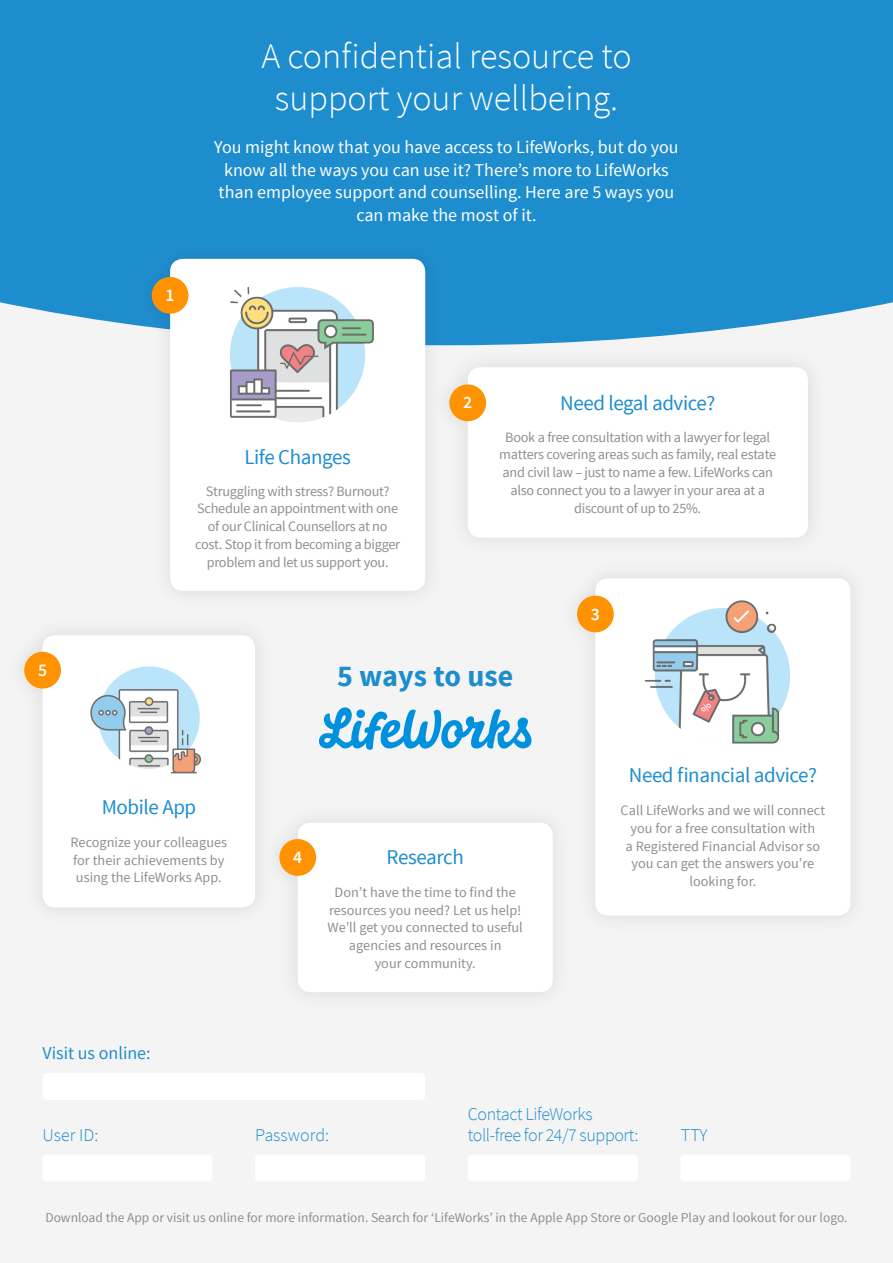
<style>
.page{position:relative;width:893px;height:1263px;background:#f5f4f4}
.page>*{position:absolute;margin:0;border:0;box-sizing:border-box;transform-origin:0 0}
.t1{font:300 36px/42px "Source Sans Pro";color:#fff;text-align:center}
.t2{font:700 30px "Source Sans Pro";color:#1e8dce}
.t3{font:21px "Source Sans Pro";letter-spacing:-.02em;color:#1e8dce}
.t4{font:18px/22.5px "Source Sans Pro";color:#fff;text-align:center}
.t5{font:300 18px/21px "Source Sans Pro";letter-spacing:-.02em;color:#1e8dce}
.t6{font:18px "Source Sans Pro";color:#1e8dce}
.t7{font:300 18px "Source Sans Pro";color:#1e8dce}
.t8{font:600 17.7px "Source Sans Pro";color:#fff}
.t9{font:14.25px/17.7px "Source Sans Pro";letter-spacing:-.02em;color:#908f8f;text-align:center}
.t10{font:14.25px/17.7px "Source Sans Pro";color:#908f8f;text-align:center}
.t11{font:13.5px "Source Sans Pro";color:#908f8f}
</style>
<div class="page">
<div style="left:0;top:0;width:893px;height:345px;background:#1e8dce"></div>
<div style="left:431px;top:348px;width:396px;height:208px;background:#f1f0f0"></div>
<div style="left:468px;top:367px;width:340px;height:171px;background:#fff;border-radius:13px"></div>
<div style="left:449px;top:384px;width:37px;height:37px;background:#ff9200;border-radius:50%"></div>
<div style="left:298px;top:823px;width:255px;height:169px;background:#fff;border-radius:13px"></div>
<div style="left:279px;top:839px;width:37px;height:37px;background:#ff9200;border-radius:50%"></div>
<div style="left:43px;top:635px;width:212px;height:272px;background:#fff;border-radius:13px"></div>
<div style="left:24px;top:652px;width:37px;height:36px;background:#ff9200;border-radius:50%"></div>
<img style="left:90px;top:666px;width:112px;height:108px">
<div style="left:595px;top:578px;width:255px;height:337px;background:#fff;border-radius:13px"></div>
<div style="left:577px;top:596px;width:37px;height:36px;background:#ff9200;border-radius:50%"></div>
<img style="left:645px;top:600px;width:145px;height:144px">
<div style="left:133px;top:240px;width:311px;height:369px;background:#202020;opacity:.1"></div>
<div style="left:170px;top:259px;width:255px;height:332px;background:#fff;border-radius:13px"></div>
<div style="left:152px;top:277px;width:36px;height:37px;background:#ff9200;border-radius:50%"></div>
<img style="left:230px;top:287px;width:144px;height:135px">
<svg style="left:319px;top:707px;width:212px;height:43px"></svg>
<div style="left:468px;top:1154px;width:170px;height:27px;background:#fff;border-radius:4px"></div>
<div style="left:43px;top:1073px;width:382px;height:27px;background:#fff;border-radius:4px"></div>
<div style="left:680px;top:1154px;width:170px;height:27px;background:#fff;border-radius:4px"></div>
<div style="left:43px;top:1154px;width:170px;height:27px;background:#fff;border-radius:4px"></div>
<div style="left:255px;top:1154px;width:170px;height:27px;background:#fff;border-radius:4px"></div>
<p class="t8" style="left:166px;top:283px;width:11px">1</p>
<h1 class="t1" style="left:261px;top:34px;width:372px">A confidential resource to support your wellbeing.</h1>
<p class="t4" style="left:214px;top:136px;width:466px">You might know that you have access to LifeWorks, but do you know all the ways you can use it? There’s more to LifeWorks than employee support and counselling. Here are 5 ways you can make the most of it.</p>
<p class="t8" style="left:38px;top:658px;width:11px">5</p>
<h3 class="t3" style="left:244px;top:443px;width:108px">Life Changes</h3>
<p class="t9" style="left:195px;top:482px;width:207px">Struggling with stress? Burnout?<br>Schedule an appointment with one of our Clinical Counsellors at no cost. Stop it from becoming a bigger problem and let us support you.</p>
<p class="t8" style="left:463px;top:391px;width:11px">2</p>
<h3 class="t3" style="left:560px;top:389px;width:157px">Need legal advice?</h3>
<p class="t9" style="left:499px;top:428px;width:278px">Book a free consultation with a lawyer for legal matters covering areas such as family, real estate and civil law – just to name a few. LifeWorks can also connect you to a lawyer in your area at a discount of up to 25%.</p>
<p class="t8" style="left:591px;top:602px;width:11px">3</p>
<h2 class="t2" style="left:337px;top:656px;width:178px">5 ways to use</h2>
<h3 class="t3" style="left:102px;top:793px;width:96px">Mobile App</h3>
<p class="t10" style="left:70px;top:833px;width:158px;text-align:left">Recognize your colleagues for their achievements by using the LifeWorks App.</p>
<p class="t8" style="left:293px;top:846px;width:11px">4</p>
<h3 class="t3" style="left:387px;top:843px;width:79px">Research</h3>
<p class="t10" style="left:328px;top:883px;width:197px">Don’t have the time to find the resources you need? Let us help!<br>We’ll get you connected to useful agencies and resources in<br>your community.</p>
<h3 class="t3" style="left:629px;top:761px;width:190px">Need financial advice?</h3>
<p class="t10" style="left:621px;top:801px;width:206px">Call LifeWorks and we will connect you for a free consultation with<br>a Registered Financial Advisor so you can get the answers you’re looking for.</p>
<p class="t6" style="left:43px;top:1041px;width:110px">Visit us online:</p>
<p class="t5" style="left:468px;top:1103px;width:172px">Contact LifeWorks toll-free for 24/7 support:</p>
<p class="t5" style="left:43px;top:1124px;width:57px">User ID:</p>
<p class="t7" style="left:255px;top:1123px;width:75px">Password:</p>
<p class="t5" style="left:681px;top:1124px;width:28px">TTY</p>
<p class="t11" style="left:45px;top:1209px;width:804px">Download the App or visit us online for more information. Search for ‘LifeWorks’ in the Apple App Store or Google Play and lookout for our logo.</p>
</div>
